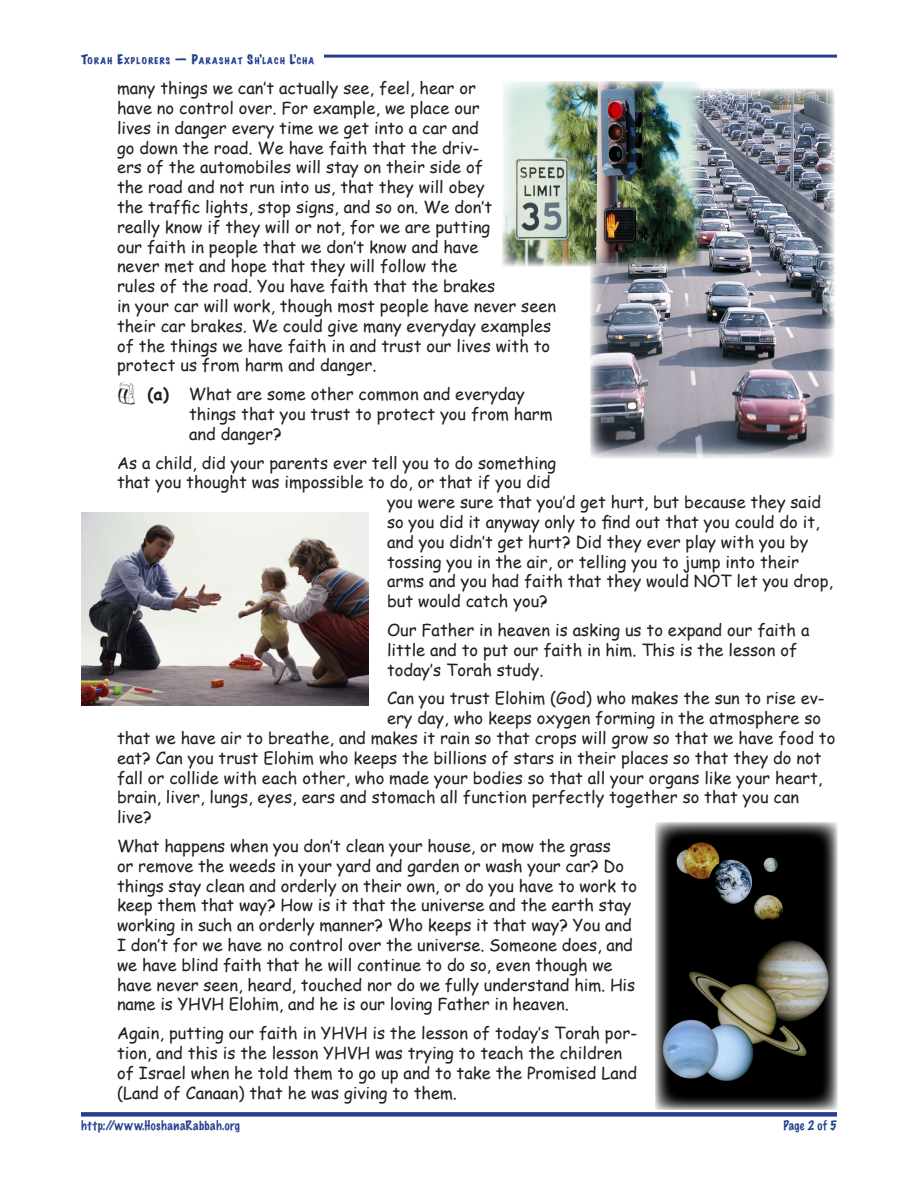
<style>
.page{position:relative;width:918px;height:1188px;background:#fff}
.page>*{position:absolute;margin:0;border:0;box-sizing:border-box;transform-origin:0 0}
.TE_indent_left_2p{font:16.5px/19.8px "Comic Sans MS";color:#231f20}
.TE_Lists_B-PACK_dba{font:16.5px/19.8px "Comic Sans MS";color:#231f20}
.TE_Master_Page_Foot{font:100 12px "Marker Felt";letter-spacing:.045em;color:#253f8e}
.TE_Master_Headers_A{font:expanded 8.4px "Marker Felt";letter-spacing:.155em;color:#253f8e}
.s1{font-size:12px}
.s2{font-family:"Outfitters";font-size:22.5px}
.s3{font-weight:700}
</style>
<div class="page">
<div style="left:81px;top:1112px;width:756px;height:5px;background:#253f8e"></div>
<hr style="left:324px;top:55px;width:513px;height:3px;background:#253f8e">
<img style="left:590px;top:89px;width:244px;height:369px">
<img style="left:81px;top:512px;width:288px;height:194px">
<img style="left:655px;top:822px;width:182px;height:288px">
<img style="left:502px;top:81px;width:200px;height:185px">
<p class="TE_Master_Headers_A" style="left:81px;top:54px;width:235px"><span class="s1">T</span>ORAH <span class="s1">E</span>XPLORERS <span class="s1">— P</span>ARASHAT <span class="s1">S</span>H<span class="s1">’</span>LACH <span class="s1">L’</span>CHA</p>
<p class="TE_indent_left_2p" style="left:117px;top:78px;width:441px">many things we can’t actually see, feel, hear or<br>have no control over. For example, we place our<br>lives in danger every time we get into a car and<br>go down the road. We have faith that the driv-<br>ers of the automobiles will stay on their side of<br>the road and not run into us, that they will obey<br>the traffic lights, stop signs, and so on. We don’t<br>really know if they will or not, for we are putting<br>our faith in people that we don’t know and have<br>never met and hope that they will follow the<br>rules of the road. You have faith that the brakes<br>in your car will work, though most people have never seen their car brakes. We could give many everyday examples of the things we have faith in and trust our lives with to protect us from harm and danger.</p>
<p class="TE_Lists_B-PACK_dba" style="left:189px;top:384px;width:365px;text-indent:-72px"><span class="s2">d</span> <span class="s3">(a)</span> What are some other common and everyday things that you trust to protect you from harm and danger?</p>
<p class="TE_indent_left_2p" style="left:117px;top:452px;width:441px">As a child, did your parents ever tell you to do something</p>
<p class="TE_indent_left_2p" style="left:117px;top:472px;width:435px">that you thought was impossible to do, or that if you did</p>
<p class="TE_indent_left_2p" style="left:387px;top:492px;width:436px">you were sure that you’d get hurt, but because they said</p>
<p class="TE_indent_left_2p" style="left:387px;top:512px;width:434px">so you did it anyway only to find out that you could do it,</p>
<p class="TE_indent_left_2p" style="left:387px;top:531px;width:423px">and you didn’t get hurt? Did they ever play with you by</p>
<p class="TE_indent_left_2p" style="left:387px;top:551px;width:414px">tossing you in the air, or telling you to jump into their</p>
<p class="TE_indent_left_2p" style="left:387px;top:571px;width:448px">arms and you had faith that they would NOT let you drop,</p>
<p class="TE_indent_left_2p" style="left:387px;top:591px;width:162px">but would catch you?</p>
<p class="TE_indent_left_2p" style="left:387px;top:620px;width:424px">Our Father in heaven is asking us to expand our faith a little and to put our faith in him. This is the lesson of today’s Torah study.</p>
<p class="TE_indent_left_2p" style="left:387px;top:688px;width:439px">Can you trust Elohim (God) who makes the sun to rise ev-</p>
<p class="TE_indent_left_2p" style="left:387px;top:708px;width:436px">ery day, who keeps oxygen forming in the atmosphere so</p>
<p class="TE_indent_left_2p" style="left:117px;top:728px;width:720px">that we have air to breathe, and makes it rain so that crops will grow so that we have food to</p>
<p class="TE_indent_left_2p" style="left:117px;top:747px;width:706px">eat? Can you trust Elohim who keeps the billions of stars in their places so that they do not</p>
<p class="TE_indent_left_2p" style="left:117px;top:767px;width:707px">fall or collide with each other, who made your bodies so that all your organs like your heart,</p>
<p class="TE_indent_left_2p" style="left:117px;top:787px;width:684px">brain, liver, lungs, eyes, ears and stomach all function perfectly together so that you can</p>
<p class="TE_indent_left_2p" style="left:117px;top:807px;width:36px">live?</p>
<p class="TE_indent_left_2p" style="left:117px;top:836px;width:522px">What happens when you don’t clean your house, or mow the grass<br>or remove the weeds in your yard and garden or wash your car? Do things stay clean and orderly on their own, or do you have to work to keep them that way? How is it that the universe and the earth stay working in such an orderly manner? Who keeps it that way? You and I don’t for we have no control over the universe. Someone does, and we have blind faith that he will continue to do so, even though we have never seen, heard, touched nor do we fully understand him. His name is YHVH Elohim, and he is our loving Father in heaven.</p>
<p class="TE_indent_left_2p" style="left:117px;top:1023px;width:522px">Again, putting our faith in YHVH is the lesson of today’s Torah por&shy;tion, and this is the lesson YHVH was trying to teach the children of Israel when he told them to go up and to take the Promised Land (Land of Canaan) that he was giving to them.</p>
<p class="TE_Master_Page_Foot" style="left:81px;top:1117px;width:161px">http://www.HoshanaRabbah.org</p>
<p class="TE_Master_Page_Foot" style="left:783px;top:1117px;width:55px">Page 2 of 5</p>
</div>
